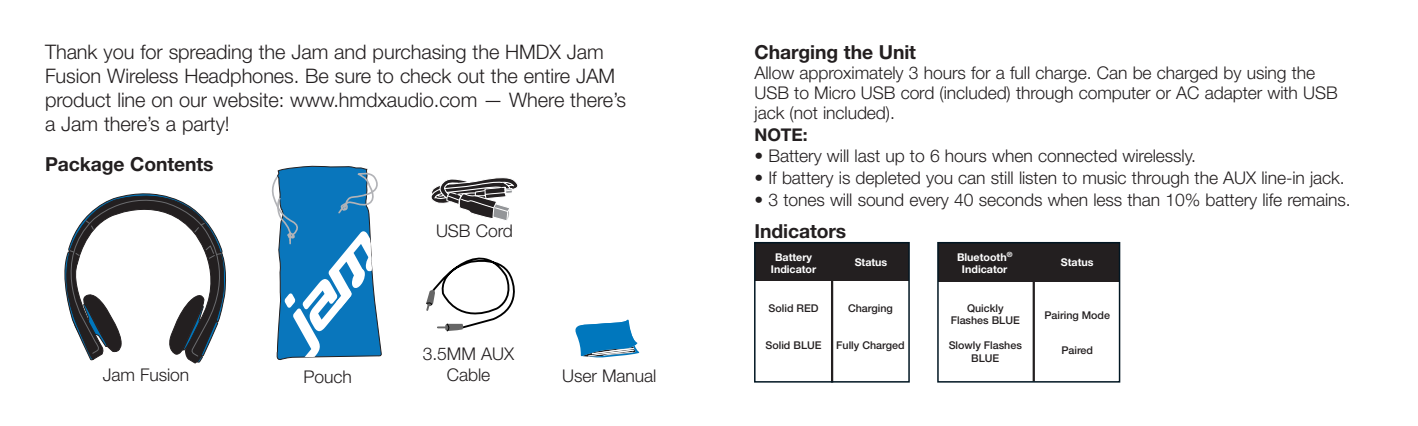
<style>
.page{position:relative;width:1418px;height:426px;background:#fff}
.page>*{position:absolute;margin:0;border:0;box-sizing:border-box;transform-origin:0 0}
.Intro_body{font:300 20px/24px "Helvetica Neue LT Std";letter-spacing:-.005em;color:#231f20}
.Headers{font:700 19.25px "Helvetica Neue LT Std";letter-spacing:-.005em;color:#231f20}
.body{font:300 17.5px/20px "Helvetica Neue LT Std";letter-spacing:-.005em;color:#231f20}
.callouts{font:300 17.5px "Helvetica Neue LT Std";letter-spacing:-.005em;color:#231f20}
.body-2{font:700 17.5px "Helvetica Neue LT Std";color:#231f20}
.t1{font:500 10.75px/12.5px "Helvetica Neue LT Std";color:#231f20;text-align:center}
.t2{font:700 10.75px "Helvetica Neue LT Std";color:#fff}
</style>
<div class="page">
<div style="left:754px;top:242px;width:154px;height:38px;background:#231f20"></div>
<hr style="left:831px;top:276px;width:2px;height:106px;background:#231f20">
<div style="left:938px;top:242px;width:181px;height:39px;background:#231f20"></div>
<hr style="left:1032px;top:277px;width:2px;height:104px;background:#231f20">
<div style="left:937px;top:241px;width:183px;height:141px;border:2px solid #011622"></div>
<svg style="left:575px;top:319px;width:64px;height:38px"></svg>
<svg style="left:64px;top:193px;width:162px;height:169px"></svg>
<svg style="left:431px;top:177px;width:87px;height:43px"></svg>
<svg style="left:426px;top:257px;width:89px;height:75px"></svg>
<svg style="left:271px;top:166px;width:110px;height:194px"></svg>
<div style="left:754px;top:241px;width:155px;height:141px;border:2px solid #011622"></div>
<p class="Intro_body" style="left:45px;top:40px;width:582px">Thank you for spreading the Jam and purchasing the HMDX Jam Fusion Wireless Headphones. Be sure to check out the entire JAM product line on our website: www.hmdxaudio.com — Where there’s a Jam there’s a party!</p>
<p class="Headers" style="left:45px;top:152px;width:170px">Package Contents</p>
<p class="callouts" style="left:436px;top:220px;width:78px">USB Cord</p>
<p class="callouts" style="left:423px;top:342px;width:93px">3.5MM AUX</p>
<p class="callouts" style="left:447px;top:363px;width:45px">Cable</p>
<p class="callouts" style="left:103px;top:363px;width:88px">Jam Fusion</p>
<p class="callouts" style="left:303px;top:365px;width:50px">Pouch</p>
<p class="callouts" style="left:562px;top:365px;width:96px">User Manual</p>
<p class="Headers" style="left:754px;top:40px;width:163px">Charging the Unit</p>
<p class="body" style="left:754px;top:62px;width:584px">Allow approximately 3 hours for a full charge. Can be charged by using the<br>USB to Micro USB cord (included) through computer or AC adapter with USB jack (not included).</p>
<p class="body-2" style="left:754px;top:123px;width:55px">NOTE:</p>
<p class="body" style="left:754px;top:146px;width:443px">• Battery will last up to 6 hours when connected wirelessly.</p>
<p class="body" style="left:754px;top:167px;width:591px">• If battery is depleted you can still listen to music through the AUX line-in jack.</p>
<p class="body" style="left:754px;top:189px;width:597px">• 3 tones will sound every 40 seconds when less than 10% battery life remains.</p>
<p class="Headers" style="left:754px;top:219px;width:93px">Indicators</p>
<p class="t2" style="left:775px;top:250px;width:38px">Battery</p>
<p class="t2" style="left:770px;top:262px;width:47px">Indicator</p>
<p class="t1" style="left:768px;top:301px;width:51px">Solid RED</p>
<p class="t1" style="left:765px;top:339px;width:57px">Solid BLUE</p>
<p class="t2" style="left:854px;top:255px;width:34px">Status</p>
<p class="t1" style="left:848px;top:301px;width:46px">Charging</p>
<p class="t1" style="left:836px;top:339px;width:70px">Fully Charged</p>
<p class="t2" style="left:957px;top:250px;width:57px">Bluetooth<sup>®</sup></p>
<p class="t2" style="left:962px;top:262px;width:47px">Indicator</p>
<p class="t1" style="left:967px;top:301px;width:38px">Quickly</p>
<p class="t1" style="left:950px;top:314px;width:71px">Flashes BLUE</p>
<p class="t1" style="left:948px;top:339px;width:75px">Slowly Flashes<br>BLUE</p>
<p class="t2" style="left:1060px;top:255px;width:34px">Status</p>
<p class="t1" style="left:1044px;top:309px;width:67px">Pairing Mode</p>
<p class="t1" style="left:1061px;top:344px;width:33px">Paired</p>
</div>
